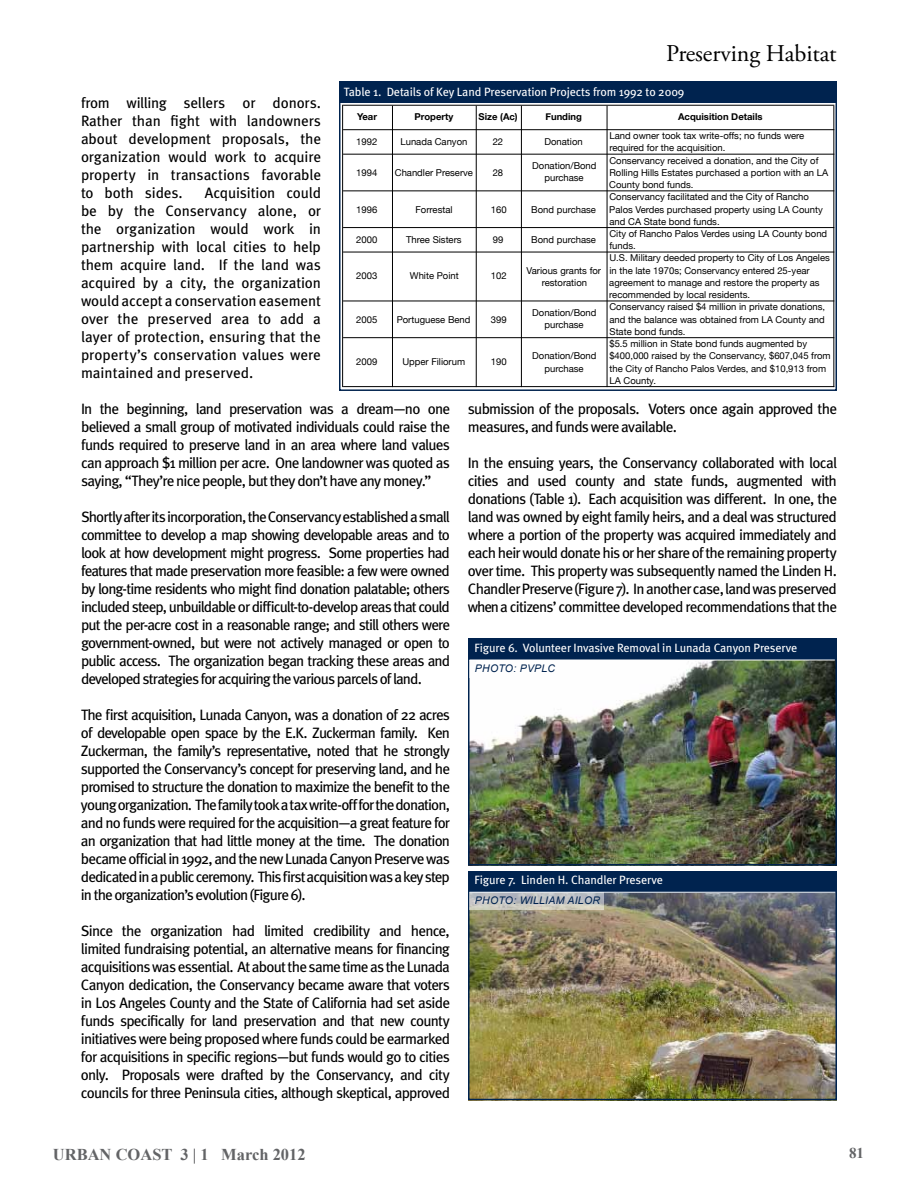
<style>
.page{position:relative;width:918px;height:1188px;background:#fff}
.page>*{position:absolute;margin:0;border:0;box-sizing:border-box;transform-origin:0 0}
.t1{font:24px "Adobe Garamond Pro";letter-spacing:-.005em;color:#000}
.t2{font:700 16.5px "Times New Roman";color:#636466}
.t3{font:15px/18px "Meta";letter-spacing:-.05em;color:#000;text-align:justify}
.t4{font:700 15px "Times New Roman";color:#636466}
.t5{font:12px "Meta";letter-spacing:-.005em;color:#fff}
.t6{font:italic 10.5px "Arial";letter-spacing:.025em;color:#00234f}
.t7{font:9.45px/12.3px "Helvetica Neue";color:#000}
.t8{font:700 9.45px "Helvetica Neue";color:#000}
</style>
<div class="page">
<img style="left:471px;top:661px;width:363px;height:202px">
<div style="left:468px;top:655px;width:369px;height:211px;border:2px solid #00234f"></div>
<div style="left:468px;top:639px;width:369px;height:21px;background:#00234f"></div>
<hr style="left:470px;top:660px;width:365px;height:1px;background:#fff">
<div style="left:470px;top:660px;width:201px;height:17px;background:#fff"></div>
<img style="left:471px;top:893px;width:363px;height:204px">
<div style="left:468px;top:886px;width:369px;height:214px;border:2px solid #00234f"></div>
<div style="left:468px;top:871px;width:369px;height:21px;background:#00234f"></div>
<hr style="left:470px;top:892px;width:365px;height:1px;background:#fff">
<svg style="left:470px;top:892px;width:134px;height:17px;background:#c4c5c4"></svg>
<div style="left:339px;top:102px;width:498px;height:289px;border:2px solid #00234f"></div>
<hr style="left:341px;top:102px;width:494px;height:1px;background:#fff">
<div style="left:339px;top:81px;width:498px;height:21px;background:#00234f"></div>
<hr style="left:342px;top:105px;width:1px;height:282px;background:#000">
<hr style="left:392px;top:106px;width:1px;height:281px;background:#000">
<hr style="left:476px;top:106px;width:1px;height:281px;background:#000">
<hr style="left:521px;top:106px;width:1px;height:281px;background:#000">
<hr style="left:607px;top:106px;width:1px;height:281px;background:#000">
<hr style="left:833px;top:106px;width:1px;height:281px;background:#000">
<hr style="left:343px;top:105px;width:491px;height:1px;background:#000">
<hr style="left:343px;top:129px;width:491px;height:1px;background:#000">
<hr style="left:343px;top:154px;width:491px;height:1px;background:#000">
<hr style="left:343px;top:190px;width:491px;height:1px;background:#000">
<hr style="left:343px;top:227px;width:491px;height:1px;background:#000">
<hr style="left:343px;top:252px;width:491px;height:1px;background:#000">
<hr style="left:343px;top:301px;width:491px;height:1px;background:#000">
<hr style="left:343px;top:337px;width:491px;height:1px;background:#000">
<hr style="left:343px;top:386px;width:491px;height:1px;background:#000">
<p class="t3" style="left:81px;top:94px;width:242px">from willing sellers or donors.<br>Rather than fight with landowners about development proposals, the organization would work to acquire property in transactions favorable to both sides.</p>
<p class="t3" style="left:81px;top:184px;width:242px;text-indent:124px">Acquisition could be by the Conservancy alone, or the organization would work in partnership with local cities to help them acquire land. If the land was acquired by a city, the organization would accept a conservation easement over the preserved area to add a layer of protection, ensuring that the property’s conservation values were maintained and preserved.</p>
<h1 class="t1" style="left:666px;top:39px;width:172px">Preserving Habitat</h1>
<p class="t5" style="left:344px;top:85px;width:342px">Table 1. Details of Key Land Preservation Projects from 1992 to 2009</p>
<p class="t8" style="left:357px;top:111px;width:21px">Year</p>
<p class="t8" style="left:415px;top:111px;width:40px">Property</p>
<p class="t8" style="left:479px;top:111px;width:41px">Size (Ac)</p>
<p class="t8" style="left:545px;top:111px;width:38px">Funding</p>
<p class="t8" style="left:678px;top:111px;width:86px">Acquisition Details</p>
<p class="t7" style="left:356px;top:135px;width:23px">1992</p>
<p class="t7" style="left:400px;top:135px;width:68px">Lunada Canyon</p>
<p class="t7" style="left:493px;top:135px;width:12px">22</p>
<p class="t7" style="left:544px;top:135px;width:40px">Donation</p>
<p class="t7" style="left:609px;top:129px;width:196px">Land owner took tax write-offs; no funds were required for the acquisition.</p>
<p class="t7" style="left:356px;top:166px;width:23px">1994</p>
<p class="t7" style="left:395px;top:166px;width:80px">Chandler Preserve</p>
<p class="t7" style="left:493px;top:166px;width:12px">28</p>
<p class="t7" style="left:532px;top:160px;width:66px;text-align:center">Donation/Bond purchase</p>
<p class="t7" style="left:609px;top:154px;width:220px">Conservancy received a donation, and the City of<br>Rolling Hills Estates purchased a portion with an LA<br>County bond funds.</p>
<p class="t7" style="left:356px;top:203px;width:23px">1996</p>
<p class="t7" style="left:416px;top:203px;width:39px">Forrestal</p>
<p class="t7" style="left:491px;top:203px;width:17px">160</p>
<p class="t7" style="left:531px;top:203px;width:66px">Bond purchase</p>
<p class="t7" style="left:609px;top:191px;width:215px">Conservancy facilitated and the City of Rancho<br>Palos Verdes purchased property using LA County and CA State bond funds.</p>
<p class="t7" style="left:356px;top:233px;width:23px">2000</p>
<p class="t7" style="left:406px;top:233px;width:57px">Three Sisters</p>
<p class="t7" style="left:493px;top:233px;width:12px">99</p>
<p class="t7" style="left:531px;top:233px;width:66px">Bond purchase</p>
<p class="t7" style="left:609px;top:227px;width:219px">City of Rancho Palos Verdes using LA County bond funds.</p>
<p class="t7" style="left:356px;top:270px;width:23px">2003</p>
<p class="t7" style="left:410px;top:270px;width:50px">White Point</p>
<p class="t7" style="left:491px;top:270px;width:17px">102</p>
<p class="t7" style="left:527px;top:264px;width:76px;text-align:center">Various grants for restoration</p>
<p class="t7" style="left:609px;top:252px;width:222px">U.S. Military deeded property to City of Los Angeles in the late 1970s; Conservancy entered 25-year agreement to manage and restore the property as recommended by local residents.</p>
<p class="t7" style="left:356px;top:313px;width:23px">2005</p>
<p class="t7" style="left:397px;top:313px;width:75px">Portuguese Bend</p>
<p class="t7" style="left:491px;top:313px;width:17px">399</p>
<p class="t7" style="left:532px;top:306px;width:66px;text-align:center">Donation/Bond purchase</p>
<p class="t7" style="left:609px;top:301px;width:217px;text-align:justify">Conservancy raised $4 million in private donations, and the balance was obtained from LA County and State bond funds.</p>
<p class="t7" style="left:356px;top:355px;width:23px">2009</p>
<p class="t7" style="left:402px;top:355px;width:64px">Upper Filiorum</p>
<p class="t7" style="left:491px;top:355px;width:17px">190</p>
<p class="t7" style="left:532px;top:350px;width:66px;text-align:center">Donation/Bond purchase</p>
<p class="t7" style="left:609px;top:338px;width:223px">$5.5 million in State bond funds augmented by $400,000 raised by the Conservancy, $607,045 from the City of Rancho Palos Verdes, and $10,913 from LA County.</p>
<p class="t3" style="left:81px;top:400px;width:371px">In the beginning, land preservation was a dream—no one believed a small group of motivated individuals could raise the funds required to preserve land in an area where land values can approach $1 million per acre. One landowner was quoted as saying, “They’re nice people, but they don’t have any money.”</p>
<p class="t3" style="left:81px;top:508px;width:371px">Shortly after its incorporation, the Conservancy established a small committee to develop a map showing developable areas and to look at how development might progress. Some properties had features that made preservation more feasible: a few were owned by long-time residents who might find donation palatable; others included steep, unbuildable or difficult-to-develop areas that could put the per-acre cost in a reasonable range; and still others were government-owned, but were not actively managed or open to public access. The organization began tracking these areas and developed strategies for acquiring the various parcels of land.</p>
<p class="t3" style="left:81px;top:706px;width:371px">The first acquisition, Lunada Canyon, was a donation of 22 acres of developable open space by the E.K. Zuckerman family. Ken Zuckerman, the family’s representative, noted that he strongly supported the Conservancy’s concept for preserving land, and he promised to structure the donation to maximize the benefit to the young organization. The family took a tax write-off for the donation, and no funds were required for the acquisition—a great feature for an organization that had little money at the time. The donation became official in 1992, and the new Lunada Canyon Preserve was dedicated in a public ceremony. This first acquisition was a key step in the organization’s evolution (Figure 6).</p>
<p class="t3" style="left:81px;top:922px;width:371px">Since the organization had limited credibility and hence, limited fundraising potential, an alternative means for financing acquisitions was essential. At about the same time as the Lunada Canyon dedication, the Conservancy became aware that voters in Los Angeles County and the State of California had set aside funds specifically for land preservation and that new county initiatives were being proposed where funds could be earmarked for acquisitions in specific regions—but funds would go to cities only. Proposals were drafted by the Conservancy, and city councils for three Peninsula cities, although skeptical, approved</p>
<p class="t3" style="left:468px;top:400px;width:370px">submission of the proposals. Voters once again approved the measures, and funds were available.</p>
<p class="t3" style="left:468px;top:454px;width:371px">In the ensuing years, the Conservancy collaborated with local cities and used county and state funds, augmented with donations (Table 1). Each acquisition was different. In one, the land was owned by eight family heirs, and a deal was structured where a portion of the property was acquired immediately and each heir would donate his or her share of the remaining property over time. This property was subsequently named the Linden H .<br>Chandler Preserve (Figure 7). In another case, land was preserved when a citizens’ committee developed recommendations that the</p>
<p class="t5" style="left:475px;top:641px;width:324px">Figure 6. Volunteer Invasive Removal in Lunada Canyon Preserve</p>
<p class="t6" style="left:475px;top:661px;width:75px">PHOTO: PVPLC</p>
<p class="t5" style="left:475px;top:873px;width:190px">Figure 7. Linden H . Chandler Preserve</p>
<p class="t6" style="left:475px;top:893px;width:127px">PHOTO: WILLIAM AILOR</p>
<p class="t2" style="left:53px;top:1145px;width:254px">URBAN COAST 3 | 1 March 2012</p>
<p class="t4" style="left:849px;top:1145px;width:16px">81</p>
</div>
